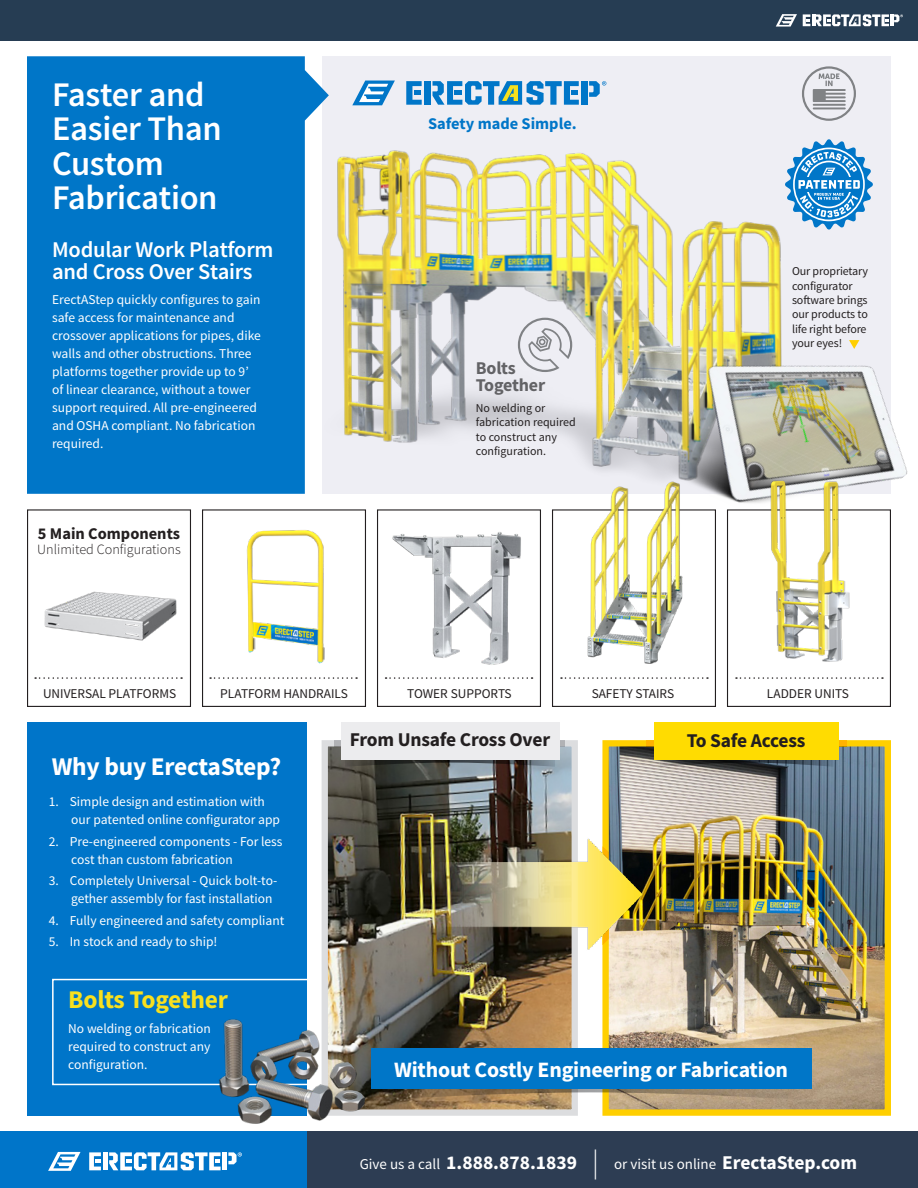
<style>
.page{position:relative;width:918px;height:1188px;background:#fff}
.page>*{position:absolute;margin:0;border:0;box-sizing:border-box;transform-origin:0 0}
.t1{font:600 34.5px/34.5px "Source Sans Pro";letter-spacing:-.01em;color:#fff}
.t2{font:700 25.5px "Source Sans Pro";letter-spacing:-.01em;color:#fff}
.t3{font:700 25.5px "Source Sans Pro";letter-spacing:-.01em;color:#f8e01e}
.t4{font:600 22.5px/22.5px "Source Sans Pro";letter-spacing:-.01em;color:#fff}
.t5{font:700 21.9px "Source Sans Pro";letter-spacing:-.01em;color:#fff}
.t6{font:700 19.5px "Source Sans Pro";color:#fff}
.t7{font:700 19.5px "Source Sans Pro";letter-spacing:-.01em;color:#231f20}
.t8{font:700 18px/16.5px "Source Sans Pro";letter-spacing:-.01em;color:#636366}
.t9{font:700 16.35px "Source Sans Pro";color:#0076c8}
.t10{font:700 16.35px "Source Sans Pro";color:#231f20}
.t11{font:300 14.1px "Source Sans Pro";color:#231f20}
.t12{font:13.5px/18px "Source Sans Pro";color:#fff}
.t13{font:13.35px "Source Sans Pro";color:#231f20}
.t14{font:12px/14.4px "Source Sans Pro";letter-spacing:-.01em;color:#231f20}
.s1{font-weight:400;font-size:15px}
.s2{font-weight:300;font-size:30px}
</style>
<div class="page">
<div style="left:322px;top:56px;width:569px;height:438px;background:#eeeef4"></div>
<div style="left:27px;top:56px;width:302px;height:438px;background:#0076c8"></div>
<img style="left:329px;top:747px;width:242px;height:362px">
<div style="left:322px;top:740px;width:256px;height:376px;border:6px solid #dcdddf"></div>
<img style="left:609px;top:747px;width:275px;height:362px">
<div style="left:602px;top:740px;width:289px;height:376px;border:6px solid #ffcf00"></div>
<svg style="left:345px;top:760px;width:210px;height:7px"></svg>
<svg style="left:335px;top:740px;width:230px;height:6px"></svg>
<div style="left:341px;top:722px;width:218px;height:38px;background:#ececee"></div>
<img style="left:419px;top:836px;width:227px;height:115px">
<svg style="left:374px;top:1089px;width:434px;height:11px;background:#9e8767"></svg>
<div style="left:371px;top:1049px;width:440px;height:40px;background:#0076c8"></div>
<div style="left:307px;top:1131px;width:611px;height:57px;background:#2d3d53"></div>
<div style="left:0;top:1131px;width:307px;height:57px;background:#0075c9"></div>
<div style="left:0;top:0;width:918px;height:41px;background:#263d53"></div>
<svg style="left:776px;top:14px;width:21px;height:13px"></svg>
<svg style="left:803px;top:14px;width:100px;height:12px"></svg>
<svg style="left:48px;top:1152px;width:33px;height:19px"></svg>
<hr style="left:223px;top:1152px;width:4px;height:18px;background:#fff">
<div style="left:103px;top:1152px;width:5px;height:18px;background:#fff"></div>
<svg style="left:89px;top:1152px;width:12px;height:18px"></svg>
<svg style="left:109px;top:1152px;width:112px;height:18px"></svg>
<svg style="left:228px;top:1152px;width:14px;height:12px"></svg>
<svg style="left:589px;top:81px;width:17px;height:16px"></svg>
<div style="left:582px;top:81px;width:6px;height:24px;background:#0076c8"></div>
<div style="left:425px;top:81px;width:6px;height:24px;background:#0076c8"></div>
<svg style="left:406px;top:81px;width:16px;height:24px"></svg>
<svg style="left:433px;top:81px;width:146px;height:24px"></svg>
<svg style="left:352px;top:81px;width:43px;height:24px"></svg>
<div style="left:27px;top:509px;width:164px;height:198px;border:1px solid #231f20"></div>
<div style="left:202px;top:509px;width:164px;height:198px;border:1px solid #231f20"></div>
<div style="left:377px;top:509px;width:164px;height:198px;border:1px solid #231f20"></div>
<div style="left:552px;top:509px;width:164px;height:198px;border:1px solid #231f20"></div>
<div style="left:727px;top:509px;width:164px;height:198px;border:1px solid #231f20"></div>
<img style="left:43px;top:477px;width:137px;height:164px">
<img style="left:229px;top:479px;width:120px;height:185px">
<img style="left:386px;top:509px;width:140px;height:156px">
<svg style="left:35px;top:677px;width:147px;height:2px"></svg>
<svg style="left:210px;top:677px;width:147px;height:2px"></svg>
<svg style="left:386px;top:677px;width:147px;height:2px"></svg>
<svg style="left:736px;top:677px;width:147px;height:2px"></svg>
<svg style="left:561px;top:677px;width:147px;height:2px"></svg>
<img style="left:570px;top:509px;width:113px;height:155px">
<div style="left:27px;top:722px;width:280px;height:394px;background:#0075c9"></div>
<svg style="left:660px;top:760px;width:174px;height:7px"></svg>
<svg style="left:646px;top:740px;width:201px;height:6px"></svg>
<div style="left:654px;top:722px;width:184px;height:38px;background:#ffdc01"></div>
<svg style="left:802px;top:139px;width:71px;height:91px"></svg>
<svg style="left:802px;top:66px;width:54px;height:55px"></svg>
<div style="left:52px;top:979px;width:262px;height:106px;border:2px solid #fff"></div>
<img style="left:219px;top:1019px;width:148px;height:105px">
<img style="left:316px;top:140px;width:486px;height:360px">
<img style="left:605px;top:346px;width:45px;height:190px">
<img style="left:650px;top:279px;width:258px;height:295px">
<img style="left:750px;top:478px;width:110px;height:184px">
<h1 class="t1" style="left:52px;top:78px;width:171px">Faster and<br>Easier Than<br>Custom<br>Fabrication</h1>
<h3 class="t4" style="left:52px;top:239px;width:223px">Modular Work Platform and Cross Over Stairs</h3>
<p class="t12" style="left:52px;top:291px;width:210px">ErectAStep quickly configures to gain safe access for maintenance and crossover applications for pipes, dike walls and other obstructions. Three platforms together provide up to 9’ of linear clearance, without a tower support required. All pre-engineered and OSHA compliant. No fabrication required.</p>
<p class="t10" style="left:38px;top:523px;width:144px">5 Main Components</p>
<p class="t11" style="left:37px;top:541px;width:145px">Unlimited Configurations</p>
<p class="t9" style="left:428px;top:112px;width:150px">Safety made Simple.</p>
<h3 class="t8" style="left:476px;top:360px;width:71px">Bolts<br>Together</h3>
<p class="t14" style="left:476px;top:401px;width:101px">No welding or fabrication required to construct any configuration.</p>
<p class="t14" style="left:792px;top:264px;width:78px">Our proprietary configurator software brings our products to life right before your eyes!</p>
<p class="t13" style="left:43px;top:685px;width:135px">UNIVERSAL PLATFORMS</p>
<p class="t13" style="left:220px;top:685px;width:129px">PLATFORM HANDRAILS</p>
<p class="t13" style="left:407px;top:685px;width:106px">TOWER SUPPORTS</p>
<p class="t13" style="left:592px;top:685px;width:84px">SAFETY STAIRS</p>
<p class="t13" style="left:767px;top:685px;width:83px">LADDER UNITS</p>
<h2 class="t2" style="left:52px;top:749px;width:231px">Why buy ErectaStep?</h2>
<p class="t12" style="left:71px;top:793px;width:210px;text-indent:-22px">1. Simple design and estimation with our patented online configurator app</p>
<p class="t12" style="left:71px;top:833px;width:213px;text-indent:-22px">2. Pre-engineered components - For less cost than custom fabrication</p>
<p class="t12" style="left:71px;top:872px;width:208px;text-indent:-22px">3. Completely Universal - Quick bolt-to&shy;gether assembly for fast installation</p>
<p class="t12" style="left:49px;top:912px;width:237px">4. Fully engineered and safety compliant</p>
<p class="t12" style="left:49px;top:933px;width:170px">5. In stock and ready to ship!</p>
<h2 class="t3" style="left:68px;top:982px;width:161px">Bolts Together</h2>
<p class="t12" style="left:68px;top:1020px;width:144px;text-align:justify">No welding or fabrication required to construct any configuration.</p>
<h3 class="t7" style="left:350px;top:727px;width:202px">From Unsafe Cross Over</h3>
<h3 class="t7" style="left:687px;top:727px;width:120px">To Safe Access</h3>
<h3 class="t5" style="left:394px;top:1055px;width:395px">Without Costly Engineering or Fabrication</h3>
<p class="t6" style="left:360px;top:1149px;width:499px"><span class="s1">Give us a call</span> 1.888.878.1839 <span class="s2">|</span> <span class="s1">or visit us online</span> ErectaStep.com</p>
</div>
